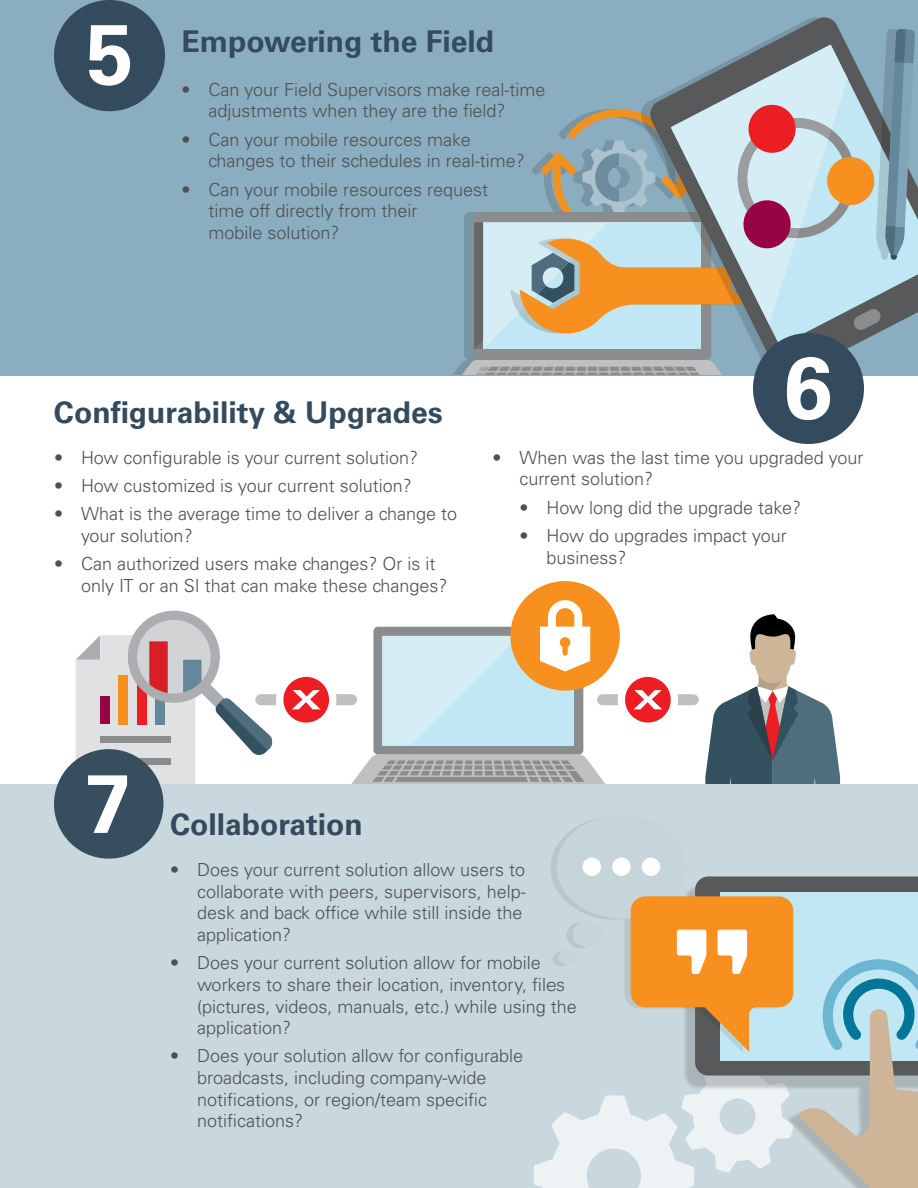
<style>
.page{position:relative;width:918px;height:1188px;background:#fff}
.page>*{position:absolute;margin:0;border:0;box-sizing:border-box;transform-origin:0 0}
.t1{font:700 82.5px "Univers LT Std";color:#fff}
.t2{font:700 30px "Univers LT Std";color:#334b5c}
.t3{font:300 18px/21.6px "Univers LT Std";color:#4f5052}
</style>
<div class="page">
<div style="left:373px;top:627px;width:210px;height:127px;background:#8a8c8e;border-radius:5px"></div>
<div style="left:383px;top:636px;width:191px;height:109px;background:#c0e7f3"></div>
<svg style="left:332px;top:754px;width:292px;height:31px"></svg>
<svg style="left:383px;top:636px;width:131px;height:109px"></svg>
<div style="left:510px;top:581px;width:110px;height:110px;background:#f7901e;border-radius:50%"></div>
<svg style="left:540px;top:600px;width:50px;height:72px"></svg>
<svg style="left:705px;top:614px;width:135px;height:171px"></svg>
<svg style="left:283px;top:677px;width:46px;height:46px"></svg>
<svg style="left:336px;top:694px;width:21px;height:11px"></svg>
<svg style="left:76px;top:610px;width:201px;height:175px"></svg>
<svg style="left:625px;top:677px;width:46px;height:46px"></svg>
<svg style="left:678px;top:694px;width:21px;height:11px"></svg>
<svg style="left:597px;top:694px;width:21px;height:11px"></svg>
<div style="left:0;top:0;width:918px;height:376px;background:#8aadbf"></div>
<div style="left:0;top:785px;width:918px;height:403px;background:#c9d8de"></div>
<div style="left:54px;top:0;width:111px;height:111px;background:#334b5c;border-radius:50%"></div>
<svg style="left:89px;top:25px;width:41px;height:61px"></svg>
<div style="left:464px;top:212px;width:238px;height:148px;background:#7795a4;border-radius:5px"></div>
<div style="left:473px;top:212px;width:238px;height:148px;background:#8a8c8e;border-radius:5px"></div>
<svg style="left:453px;top:360px;width:188px;height:15px"></svg>
<svg style="left:648px;top:17px;width:215px;height:358px"></svg>
<svg style="left:474px;top:29px;width:441px;height:320px"></svg>
<div style="left:753px;top:333px;width:111px;height:111px;background:#334b5c;border-radius:50%"></div>
<svg style="left:787px;top:357px;width:43px;height:63px"></svg>
<div style="left:54px;top:749px;width:110px;height:110px;background:#364e5e;border-radius:50%"></div>
<svg style="left:695px;top:876px;width:223px;height:16px;fill:#58595b"></svg>
<div style="left:551px;top:816px;width:129px;height:104px;background:#b9c7cc;border-radius:50%"></div>
<div style="left:557px;top:815px;width:129px;height:104px;background:#c5d5d9;border-radius:50%"></div>
<div style="left:583px;top:858px;width:18px;height:18px;background:#fff;border-radius:50%"></div>
<div style="left:612px;top:858px;width:19px;height:18px;background:#fff;border-radius:50%"></div>
<div style="left:642px;top:858px;width:18px;height:18px;background:#fff;border-radius:50%"></div>
<svg style="left:534px;top:892px;width:384px;height:296px"></svg>
<h2 class="t2" style="left:181px;top:24px;width:314px">Empowering the Field</h2>
<p class="t3" style="left:208px;top:78px;width:339px;text-indent:-27px">• Can your Field Supervisors make real-time adjustments when they are the field?</p>
<p class="t3" style="left:208px;top:128px;width:318px;text-indent:-27px">• Can your mobile resources make changes to their schedules in real-time?</p>
<p class="t3" style="left:208px;top:178px;width:281px;text-indent:-27px">• Can your mobile resources request time off directly from their<br>mobile solution?</p>
<h2 class="t2" style="left:54px;top:395px;width:390px">Configurability &amp; Upgrades</h2>
<p class="t3" style="left:54px;top:447px;width:366px">• How configurable is your current solution?</p>
<p class="t3" style="left:519px;top:447px;width:346px;text-indent:-27px">• When was the last time you upgraded your current solution?</p>
<p class="t3" style="left:54px;top:475px;width:359px">• How customized is your current solution?</p>
<p class="t3" style="left:81px;top:503px;width:378px;text-indent:-27px">• What is the average time to deliver a change to your solution?</p>
<p class="t3" style="left:81px;top:553px;width:368px;text-indent:-27px">• Can authorized users make changes? Or is it only IT or an SI that can make these changes?</p>
<p class="t3" style="left:519px;top:497px;width:283px">• How long did the upgrade take?</p>
<p class="t3" style="left:546px;top:525px;width:242px;text-indent:-27px">• How do upgrades impact your business?</p>
<p class="t1" style="left:85px;top:756px;width:47px">7</p>
<h2 class="t2" style="left:170px;top:807px;width:194px">Collaboration</h2>
<p class="t3" style="left:197px;top:859px;width:330px;text-indent:-27px">• Does your current solution allow users to collaborate with peers, supervisors, help&shy;desk and back office while still inside the application?</p>
<p class="t3" style="left:197px;top:952px;width:381px;text-indent:-27px">• Does your current solution allow for mobile workers to share their location, inventory, files (pictures, videos, manuals, etc.) while using the application?</p>
<p class="t3" style="left:197px;top:1045px;width:328px;text-indent:-27px">• Does your solution allow for configurable broadcasts, including company-wide notifications, or region/team specific notifications?</p>
</div>
